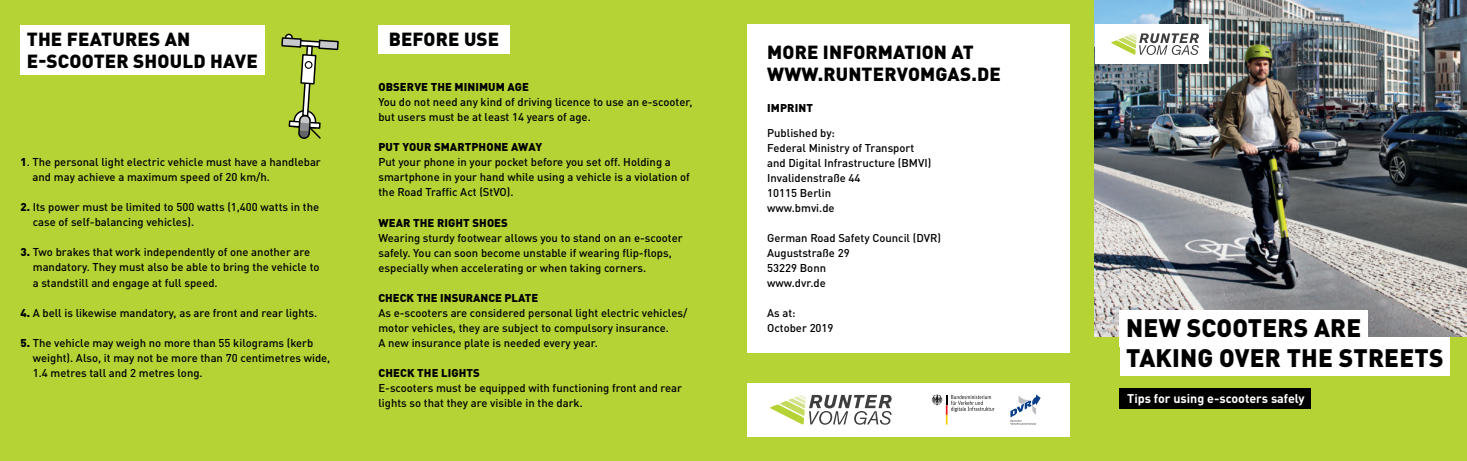
<style>
.page{position:relative;width:1467px;height:461px;background:#b5d334}
.page>*{position:absolute;margin:0;border:0;box-sizing:border-box;transform-origin:0 0}
.t1{font:900 25px/30px "DIN Pro";letter-spacing:.01em;color:#000}
.t2{font:900 18.75px/22.5px "DIN Pro";letter-spacing:.01em;color:#000}
.t3{font:700 12.5px "DIN Pro";color:#fff}
.t4{font:500 11.25px/15px "DIN Pro";color:#000}
.t5{font:900 11.25px "DIN Pro";letter-spacing:.01em;color:#000}
.s1{font-weight:900}
</style>
<div class="page">
<div style="left:748px;top:383px;width:322px;height:53px;background:#fff"></div>
<svg style="left:770px;top:395px;width:122px;height:29px"></svg>
<svg style="left:1010px;top:394px;width:31px;height:30px"></svg>
<svg style="left:931px;top:394px;width:63px;height:30px"></svg>
<div style="left:378px;top:25px;width:132px;height:28px;background:#fff"></div>
<div style="left:21px;top:25px;width:244px;height:49px;background:#fff"></div>
<img style="left:1095px;top:0;width:372px;height:337px">
<div style="left:1095px;top:25px;width:113px;height:39px;background:#fff"></div>
<svg style="left:1111px;top:33px;width:88px;height:22px"></svg>
<div style="left:1120px;top:310px;width:248px;height:36px;background:#fff"></div>
<div style="left:1120px;top:337px;width:329px;height:38px;background:#fff"></div>
<div style="left:1120px;top:388px;width:191px;height:21px;background:#000"></div>
<svg style="left:281px;top:33px;width:58px;height:106px"></svg>
<div style="left:748px;top:25px;width:322px;height:328px;background:#fff"></div>
<h2 class="t2" style="left:27px;top:29px;width:233px">THE FEATURES AN<br>E-SCOOTER SHOULD HAVE</h2>
<p class="t4" style="left:33px;top:156px;width:290px;text-indent:-12px"><span class="s1">1</span>. The personal light electric vehicle must have a handlebar and may achieve a maximum speed of 20 km/h.</p>
<p class="t4" style="left:33px;top:201px;width:288px;text-indent:-12px"><span class="s1">2.</span> Its power must be limited to 500 watts (1,400 watts in the case of self-balancing vehicles).</p>
<p class="t4" style="left:33px;top:246px;width:288px;text-indent:-12px"><span class="s1">3.</span> Two brakes that work independently of one another are mandatory. They must also be able to bring the vehicle to a standstill and engage at full speed.</p>
<p class="t4" style="left:21px;top:306px;width:298px"><span class="s1">4.</span> A bell is likewise mandatory, as are front and rear lights.</p>
<p class="t4" style="left:33px;top:336px;width:299px;text-indent:-12px"><span class="s1">5.</span> The vehicle may weigh no more than 55 kilograms (kerb weight). Also, it may not be more than 70 centimetres wide,<br>1.4 metres tall and 2 metres long.</p>
<h2 class="t2" style="left:389px;top:30px;width:112px">BEFORE USE</h2>
<p class="t5" style="left:378px;top:83px;width:152px">OBSERVE THE MINIMUM AGE</p>
<p class="t4" style="left:378px;top:96px;width:316px">You do not need any kind of driving licence to use an e-scooter, but users must be at least 14 years of age.</p>
<p class="t5" style="left:378px;top:143px;width:165px">PUT YOUR SMARTPHONE AWAY</p>
<p class="t4" style="left:378px;top:156px;width:313px">Put your phone in your pocket before you set off. Holding a smartphone in your hand while using a vehicle is a violation of the Road Traffic Act (StVO).</p>
<p class="t5" style="left:378px;top:218px;width:131px">WEAR THE RIGHT SHOES</p>
<p class="t4" style="left:378px;top:231px;width:306px">Wearing sturdy footwear allows you to stand on an e-scooter safely. You can soon become unstable if wearing flip-flops, especially when accelerating or when taking corners.</p>
<p class="t5" style="left:378px;top:293px;width:161px">CHECK THE INSURANCE PLATE</p>
<p class="t4" style="left:378px;top:306px;width:310px">As e-scooters are considered personal light electric vehicles/ motor vehicles, they are subject to compulsory insurance.<br>A new insurance plate is needed every year.</p>
<p class="t5" style="left:378px;top:368px;width:103px">CHECK THE LIGHTS</p>
<p class="t4" style="left:378px;top:381px;width:305px">E-scooters must be equipped with functioning front and rear lights so that they are visible in the dark.</p>
<h2 class="t2" style="left:767px;top:42px;width:235px">MORE INFORMATION AT<br>WWW.RUNTERVOMGAS.DE</h2>
<p class="t5" style="left:767px;top:104px;width:47px">IMPRINT</p>
<p class="t4" style="left:767px;top:126px;width:166px">Published by:<br>Federal Ministry of Transport and Digital Infrastructure (BMVI)<br>Invalidenstraße 44<br>10115 Berlin<br>www.bmvi.de</p>
<p class="t4" style="left:767px;top:231px;width:175px">German Road Safety Council (DVR)<br>Auguststraße 29<br>53229 Bonn<br>www.dvr.de</p>
<p class="t4" style="left:767px;top:306px;width:68px">As at:<br>October 2019</p>
<h1 class="t1" style="left:1126px;top:315px;width:319px">NEW SCOOTERS ARE<br>TAKING OVER THE STREETS</h1>
<p class="t3" style="left:1127px;top:394px;width:179px">Tips for using e-scooters safely</p>
</div>
